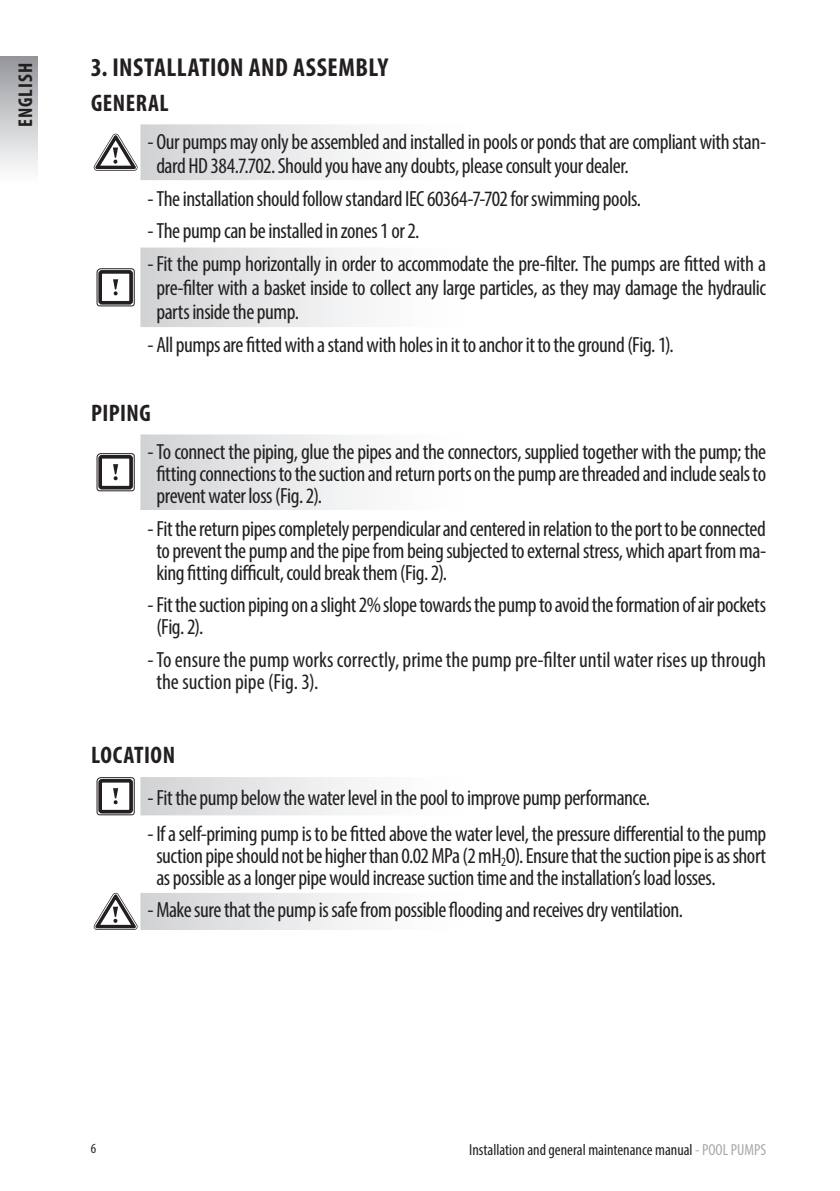
<style>
.page{position:relative;width:840px;height:1191px;background:#fff}
.page>*{position:absolute;margin:0;border:0;box-sizing:border-box;transform-origin:0 0}
.t1{font:700 condensed 26px "Myriad Pro";letter-spacing:.02em;color:#231f20}
.t2{font:700 condensed 24px "Myriad Pro";letter-spacing:.02em;color:#231f20}
.t3{font:condensed 22px/22px "Myriad Pro";letter-spacing:-.02em;color:#231f20}
.t4{font:condensed 22px/22px "Myriad Pro";color:#231f20}
.t5{font:700 condensed 20px "Myriad Pro";letter-spacing:.05em;color:#231f20}
.t6{font:condensed 16px "Myriad Pro";color:#231f20}
.t7{font:condensed 14px "Myriad Pro";color:#231f20}
.s1{color:#a8a9ad}
</style>
<div class="page">
<div style="left:0;top:57px;width:38px;height:128px;background:linear-gradient(to bottom,#97989d,#fff)"></div>
<svg style="left:140px;top:124px;width:219px;height:203px"></svg>
<svg style="left:153px;top:182px;width:206px;height:63px"></svg>
<hr style="left:153px;top:180px;width:612px;height:2px;background:#fff">
<hr style="left:153px;top:213px;width:612px;height:2px;background:#fff">
<svg style="left:140px;top:180px;width:13px;height:67px"></svg>
<hr style="left:153px;top:245px;width:612px;height:2px;background:#fff">
<svg style="left:94px;top:134px;width:43px;height:37px"></svg>
<svg style="left:96px;top:268px;width:39px;height:38px"></svg>
<div style="left:98px;top:270px;width:35px;height:34px;border:4px solid #231f20;border-radius:2px"></div>
<svg style="left:140px;top:434px;width:219px;height:76px"></svg>
<svg style="left:96px;top:453px;width:39px;height:38px"></svg>
<div style="left:98px;top:455px;width:35px;height:34px;border:4px solid #231f20;border-radius:2px"></div>
<svg style="left:140px;top:777px;width:219px;height:153px"></svg>
<hr style="left:153px;top:815px;width:612px;height:2px;background:#fff">
<svg style="left:96px;top:777px;width:57px;height:40px"></svg>
<div style="left:98px;top:779px;width:35px;height:34px;border:4px solid #231f20;border-radius:2px"></div>
<svg style="left:94px;top:893px;width:43px;height:37px"></svg>
<p class="t5" style="left:13px;top:127px;width:66px;rotate:-90deg">ENGLISH</p>
<p class="t1" style="left:91px;top:51px;width:299px">3. INSTALLATION AND ASSEMBLY</p>
<p class="t2" style="left:91px;top:88px;width:79px">GENERAL</p>
<p class="t3" style="left:156px;top:129px;width:611px;line-height:24px;text-indent:-9px">- Our pumps may only be assembled and installed in pools or ponds that are compliant with stan&shy;dard HD 384.7.702. Should you have any doubts, please consult your dealer.</p>
<p class="t3" style="left:147px;top:182px;width:620px;line-height:32.8px">-The installation should follow standard IEC 60364-7-702 for swimming pools.<br>-The pump can be installed in zones 1 or 2.<br>-Fit the pump horizontally in order to accommodate the pre-filter. The pumps are fitted with a</p>
<p class="t3" style="left:156px;top:275px;width:611px;line-height:24px">pre-filter with a basket inside to collect any large particles, as they may damage the hydraulic parts inside the pump.</p>
<p class="t3" style="left:147px;top:333px;width:527px">- All pumps are fitted with a stand with holes in it to anchor it to the ground (Fig. 1).</p>
<p class="t2" style="left:91px;top:398px;width:61px">PIPING</p>
<p class="t3" style="left:156px;top:440px;width:611px;text-align:justify;text-indent:-9px">-To connect the piping, glue the pipes and the connectors, supplied together with the pump; the fitting connections to the suction and return ports on the pump are threaded and include seals to prevent water loss (Fig. 2).</p>
<p class="t3" style="left:156px;top:517px;width:611px;text-align:justify;text-indent:-9px">-Fit the return pipes completely perpendicular and centered in relation to the port to be connected to prevent the pump and the pipe from being subjected to external stress, which apart from ma&shy;king fitting difficult, could break them (Fig. 2).</p>
<p class="t3" style="left:156px;top:593px;width:611px;text-indent:-9px">-Fit the suction piping on a slight 2% slope towards the pump to avoid the formation of air pockets (Fig. 2).</p>
<p class="t4" style="left:156px;top:648px;width:611px;text-indent:-9px">-To ensure the pump works correctly, prime the pump pre-filter until water rises up through the suction pipe (Fig. 3).</p>
<p class="t2" style="left:91px;top:740px;width:85px">LOCATION</p>
<p class="t3" style="left:147px;top:779px;width:620px;line-height:35.8px">-Fit the pump below the water level in the pool to improve pump performance.<br>-If a self-priming pump is to be fitted above the water level, the pressure differential to the pump</p>
<p class="t3" style="left:156px;top:844px;width:611px">suction pipe should not be higher than 0.02 MPa (2 mH<sub>2</sub>O). Ensure that the suction pipe is as short as possible as a longer pipe would increase suction time and the installation’s load losses.</p>
<p class="t3" style="left:147px;top:899px;width:537px">-Make sure that the pump is safe from possible flooding and receives dry ventilation.</p>
<p class="t7" style="left:91px;top:1140px;width:7px">6</p>
<p class="t6" style="left:469px;top:1139px;width:298px">Installation and general maintenance manual <span class="s1">- POOL PUMPS</span></p>
</div>
